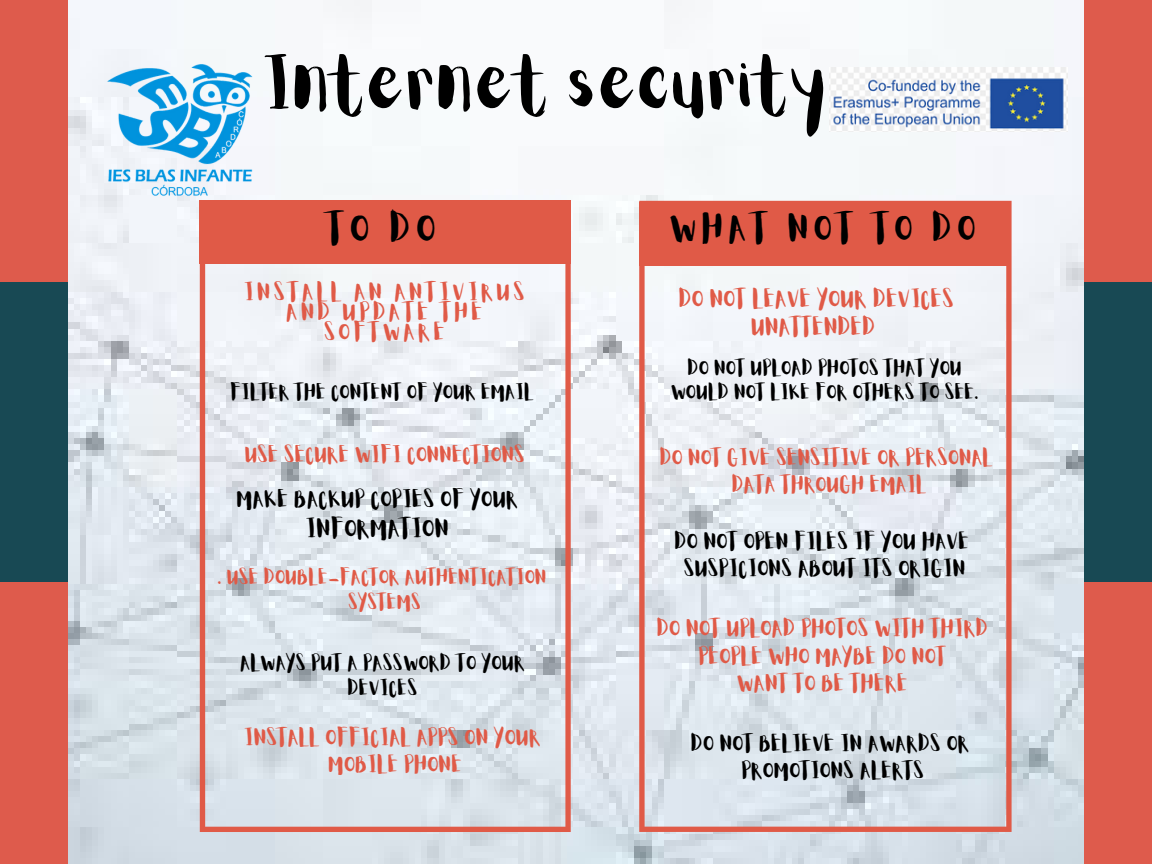
<style>
.page{position:relative;width:1152px;height:864px;background:#fff}
.page>*{position:absolute;margin:0;border:0;box-sizing:border-box;transform-origin:0 0}
.t1{font:60px "Aloja Extended";color:#000}
.t2{font:33.9px "Aloja Extended";color:#000}
.t3{font:32.1px "Aloja Extended";letter-spacing:.15em;color:#000}
.t4{font:21.6px "Aloja Extended";color:#000}
.t5{font:20.7px/28.2px "Aloja Extended";color:#e05a47;text-align:center}
.t6{font:20.4px/20.2px "Aloja Extended";letter-spacing:.15em;color:#e05a47;text-align:center}
.t7{font:19.95px "Aloja Extended";color:#000}
.t8{font:19.5px "Aloja Extended";color:#e05a47}
.t9{font:19.35px "Aloja Extended";color:#000}
.t10{font:19.35px "Aloja Extended";color:#e05a47}
.t11{font:19.05px "Aloja Extended";color:#000}
.t12{font:18.9px "Aloja Extended";color:#e05a47}
.t13{font:18px "Aloja Extended";color:#000}
.t14{font:17.7px "Aloja Extended";color:#000}
.t15{font:17.7px "Aloja Extended";color:#e05a47}
</style>
<div class="page">
<img style="left:68px;top:0;width:1016px;height:864px">
<div style="left:0;top:0;width:68px;height:864px;background:#de5b4c"></div>
<div style="left:0;top:282px;width:68px;height:299px;background:#184954"></div>
<div style="left:1084px;top:0;width:68px;height:864px;background:#de5b4c"></div>
<div style="left:1084px;top:282px;width:68px;height:299px;background:#184954"></div>
<svg style="left:200px;top:264px;width:371px;height:568px"></svg>
<div style="left:200px;top:201px;width:371px;height:63px;background:#e05a47"></div>
<svg style="left:639px;top:201px;width:373px;height:631px"></svg>
<div style="left:640px;top:202px;width:371px;height:63px;background:#e05a47"></div>
<img style="left:104px;top:56px;width:150px;height:150px">
<img style="left:830px;top:68px;width:237px;height:64px">
<p class="t1" style="left:265px;top:58px;width:567px">Internet security</p>
<p class="t2" style="left:328px;top:213px;width:110px">TO DO</p>
<p class="t3" style="left:670px;top:214px;width:308px">WHAT NOT TO DO</p>
<p class="t6" style="left:245px;top:283px;width:282px">INSTALL AN ANTIVIRUS<br>AND UPDATE THE<br>SOFTWARE</p>
<p class="t14" style="left:231px;top:385px;width:305px">FILTER THE CONTENT OF YOUR EMAIL</p>
<p class="t5" style="left:679px;top:286px;width:277px">DO NOT LEAVE YOUR DEVICES<br>UNATTENDED</p>
<p class="t14" style="left:688px;top:360px;width:276px">DO NOT UPLOAD PHOTOS THAT YOU</p>
<p class="t14" style="left:671px;top:385px;width:310px">WOULD NOT LIKE FOR OTHERS TO SEE.</p>
<p class="t12" style="left:245px;top:447px;width:282px">USE SECURE WIFI CONNECTIONS</p>
<p class="t7" style="left:237px;top:491px;width:283px">MAKE BACKUP COPIES OF YOUR</p>
<p class="t4" style="left:306px;top:519px;width:145px">INFORMATION</p>
<p class="t15" style="left:218px;top:569px;width:331px">. USE DOUBLE-FACTOR AUTHENTICATION</p>
<p class="t15" style="left:349px;top:594px;width:75px">SYSTEMS</p>
<p class="t13" style="left:241px;top:655px;width:286px">ALWAYS PUT A PASSWORD TO YOUR</p>
<p class="t13" style="left:348px;top:680px;width:72px">DEVICES</p>
<p class="t10" style="left:245px;top:729px;width:298px">INSTALL OFFICIAL APPS ON YOUR</p>
<p class="t10" style="left:329px;top:756px;width:135px">MOBILE PHONE</p>
<p class="t12" style="left:660px;top:449px;width:335px">DO NOT GIVE SENSITIVE OR PERSONAL</p>
<p class="t12" style="left:733px;top:476px;width:196px">DATA THROUGH EMAIL</p>
<p class="t9" style="left:675px;top:533px;width:296px">DO NOT OPEN FILES IF YOU HAVE</p>
<p class="t9" style="left:684px;top:560px;width:284px">SUSPICIONS ABOUT ITS ORIGIN</p>
<p class="t8" style="left:657px;top:620px;width:333px">DO NOT UPLOAD PHOTOS WITH THIRD</p>
<p class="t8" style="left:699px;top:647px;width:250px">PEOPLE WHO MAYBE DO NOT</p>
<p class="t8" style="left:738px;top:675px;width:172px">WANT TO BE THERE</p>
<p class="t11" style="left:692px;top:735px;width:280px">DO NOT BELIEVE IN AWARDS OR</p>
<p class="t11" style="left:742px;top:762px;width:185px">PROMOTIONS ALERTS</p>
</div>
